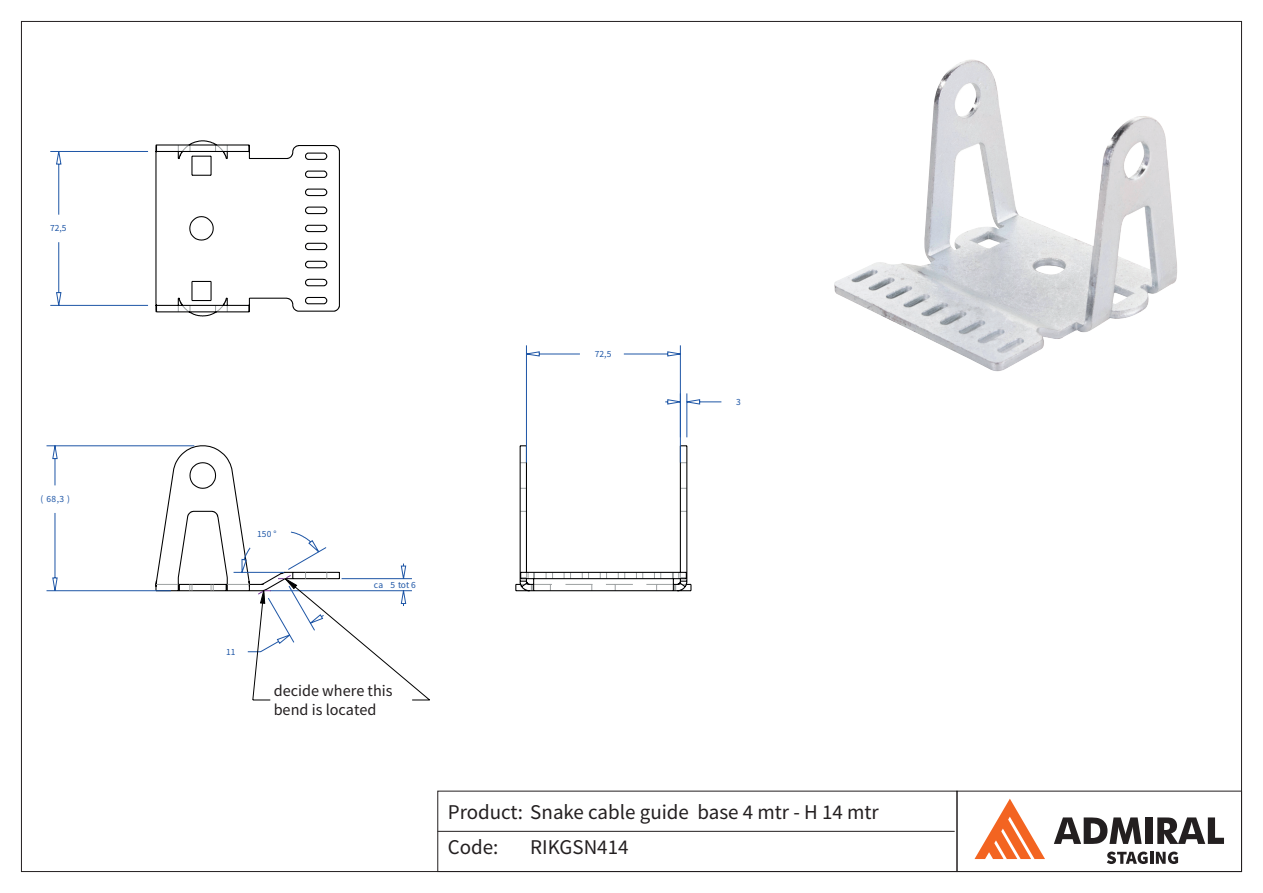
<style>
.page{position:relative;width:1263px;height:893px;background:#fff}
.page>*{position:absolute;margin:0;border:0;box-sizing:border-box;transform-origin:0 0}
.t1{font:21px/34.5px "Source Sans Pro";color:#231f20}
.t2{font:16.2px/18.1px "Source Sans Pro";color:#231f20}
.t3{font:9.45px "Source Sans Pro";letter-spacing:.005em;color:#1e56a6}
</style>
<div class="page">
<img style="left:834px;top:60px;width:343px;height:311px">
<svg style="left:46px;top:445px;width:384px;height:256px"></svg>
<svg style="left:155px;top:140px;width:185px;height:177px"></svg>
<svg style="left:50px;top:151px;width:98px;height:155px"></svg>
<svg style="left:515px;top:345px;width:207px;height:247px"></svg>
<div style="left:957px;top:791px;width:285px;height:81px;border:1px solid #231f20"></div>
<div style="left:438px;top:791px;width:519px;height:81px;border:1px solid #231f20"></div>
<svg style="left:1054px;top:817px;width:88px;height:27px"></svg>
<div style="left:1146px;top:817px;width:7px;height:27px;background:#231f20"></div>
<svg style="left:1157px;top:817px;width:67px;height:27px"></svg>
<svg style="left:1107px;top:851px;width:71px;height:13px"></svg>
<svg style="left:974px;top:799px;width:71px;height:60px"></svg>
<hr style="left:438px;top:831px;width:517px;height:1px;background:#231f20">
<p class="t3" style="left:50px;top:222px;width:18px">72,5</p>
<p class="t3" style="left:40px;top:493px;width:31px">( 68,3 )</p>
<p class="t3" style="left:595px;top:348px;width:18px">72,5</p>
<p class="t3" style="left:736px;top:396px;width:6px">3</p>
<p class="t3" style="left:257px;top:528px;width:21px">150 °</p>
<p class="t3" style="left:374px;top:579px;width:44px">ca 5 tot6</p>
<p class="t3" style="left:226px;top:646px;width:11px">11</p>
<p class="t2" style="left:274px;top:682px;width:120px">decide where this bend is located</p>
<p class="t1" style="left:448px;top:795px;width:433px">Product: Snake cable guide base 4 mtr - H 14 mtr<br>Code:</p>
<p class="t1" style="left:530px;top:830px;width:100px">RIKGSN414</p>
</div>
